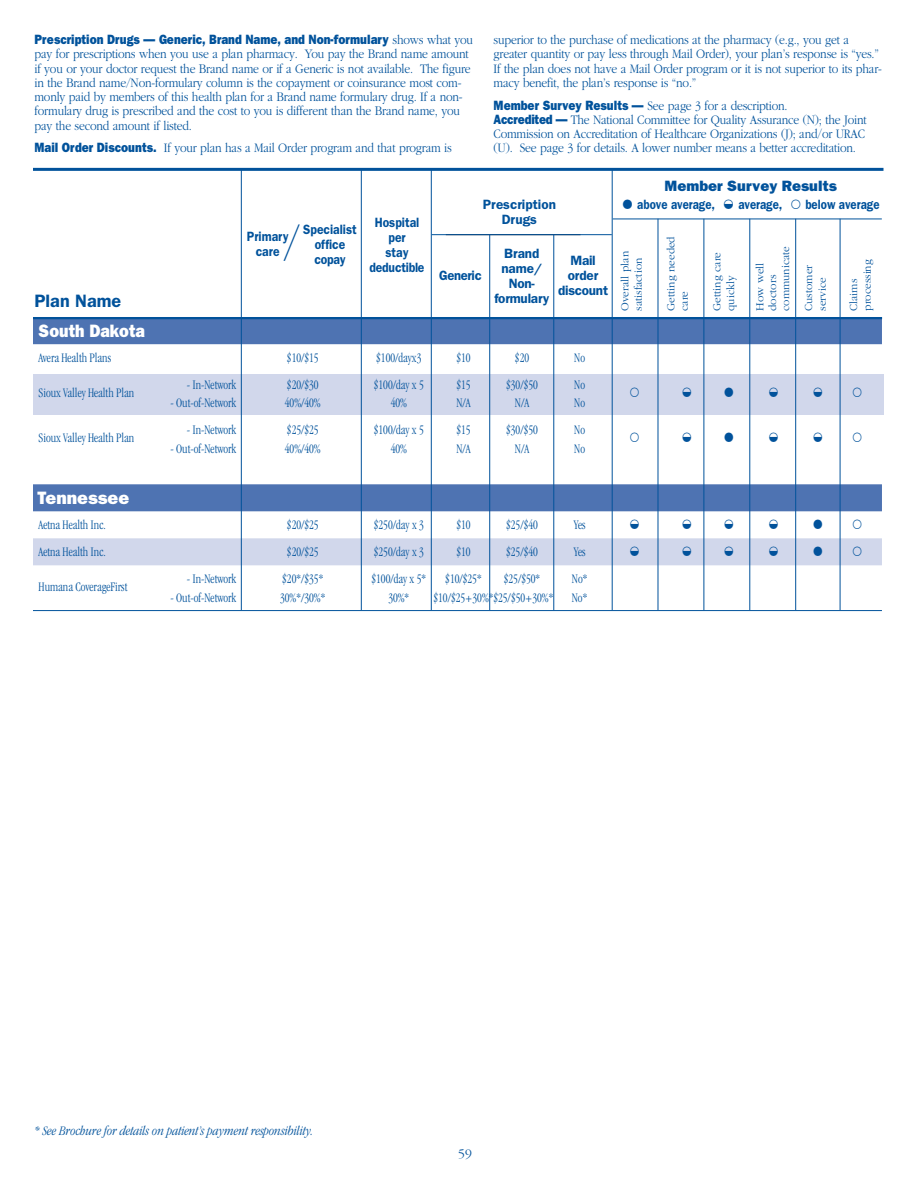
<style>
.page{position:relative;width:918px;height:1188px;background:#fff}
.page>*{position:absolute;margin:0;border:0;box-sizing:border-box;transform-origin:0 0}
.t1{font:300 48px "Garamond";color:#01529b;scale:.84 1}
.t2{font:800 18px "Franklin Gothic";color:#fff;scale:.9 1}
.t3{font:800 18px "Franklin Gothic";color:#fff}
.t4{font:600 18px "Franklin Gothic";color:#01529b}
.t5{font:800 15px "Franklin Gothic";color:#01529b}
.t6{font:300 13.5px/14.2px "Garamond";letter-spacing:-.015em;color:#01529b;scale:.87 1}
.t7{font:300 condensed 13.5px "Garamond";color:#01529b;scale:.9 1}
.t8{font:800 13.5px "Franklin Gothic";color:#01529b;scale:.87 1}
.t9{font:600 13.5px/15px "Franklin Gothic";color:#01529b;text-align:center;scale:.9 1}
.t10{font:italic 300 condensed 13.5px "Garamond";color:#01529b}
.t11{font:600 13.5px/15px "Franklin Gothic";color:#01529b;text-align:center}
.t12{font:600 13.5px "Franklin Gothic";color:#01529b;scale:.85 1}
.t13{font:13.5px "Quirks ICG";color:#01529b;scale:.9 1}
.t14{font:600 13.5px/15px "Franklin Gothic";letter-spacing:-.02em;color:#01529b;text-align:center}
.t15{font:600 13.5px "Franklin Gothic";letter-spacing:-.025em;color:#01529b;scale:.96 1}
.t16{font:300 13.5px "Garamond";letter-spacing:-.015em;color:#01529b}
.t17{font:300 11.25px/13.5px "Garamond";color:#01529b}
.s1{font-family:"Garamond";font-weight:300}
.s2{font-family:"Franklin Gothic";font-weight:800}
.s3{font-family:"Quirks ICG";font-weight:400}
</style>
<div class="page">
<div style="left:4px;top:374px;width:880px;height:41px;background:#d1d7eb"></div>
<div style="left:4px;top:317px;width:878px;height:27px;background:#4e73b2"></div>
<div style="left:4px;top:484px;width:878px;height:27px;background:#4e73b2"></div>
<div style="left:4px;top:538px;width:878px;height:27px;background:#d1d7eb"></div>
<hr style="left:4px;top:610px;width:878px;height:1px;background:#01529b">
<hr style="left:840px;top:219px;width:1px;height:391px;background:#01529b">
<hr style="left:612px;top:169px;width:1px;height:441px;background:#01529b">
<hr style="left:658px;top:219px;width:1px;height:391px;background:#01529b">
<hr style="left:704px;top:219px;width:1px;height:391px;background:#01529b">
<hr style="left:749px;top:219px;width:1px;height:391px;background:#01529b">
<hr style="left:795px;top:219px;width:1px;height:391px;background:#01529b">
<hr style="left:241px;top:169px;width:1px;height:441px;background:#01529b">
<hr style="left:553px;top:235px;width:1px;height:375px;background:#01529b">
<hr style="left:489px;top:235px;width:1px;height:375px;background:#01529b">
<hr style="left:361px;top:169px;width:1px;height:441px;background:#01529b">
<hr style="left:431px;top:169px;width:1px;height:441px;background:#01529b">
<hr style="left:432px;top:234px;width:180px;height:1px;background:#01529b">
<hr style="left:613px;top:219px;width:269px;height:1px;background:#01529b">
<hr style="left:31px;top:317px;width:851px;height:2px;background:#01529b">
<hr style="left:29px;top:168px;width:855px;height:3px;background:#01529b">
<div style="left:4px;top:161px;width:29px;height:904px;background:#fff"></div>
<p class="t8" style="left:35px;top:35px;width:506px">Prescription Drugs — Generic, Brand Name, and Non-formulary <span class="s1">shows what you</span></p>
<p class="t6" style="left:35px;top:48px;width:503px">pay for prescriptions when you use a plan pharmacy. You pay the Brand name amount if you or your doctor request the Brand name or if a Generic is not available. The figure in the Brand name/Non-formulary column is the copayment or coinsurance most com&shy;monly paid by members of this health plan for a Brand name formulary drug. If a non&shy;formulary drug is prescribed and the cost to you is different than the Brand name, you pay the second amount if listed.</p>
<p class="t6" style="left:35px;top:142px;width:481px"><span class="s2">Mail Order Discounts.</span> If your plan has a Mail Order program and that program is</p>
<p class="t6" style="left:494px;top:34px;width:448px">superior to the purchase of medications at the pharmacy (e.g., you get a greater quantity or pay less through Mail Order), your plan’s response is “yes.” If the plan does not have a Mail Order program or it is not superior to its phar&shy;macy benefit, the plan’s response is “no.”</p>
<p class="t6" style="left:494px;top:99px;width:430px"><span class="s2">Member Survey Results —</span> See page 3 for a description.<br><span class="s2">Accredited —</span> The National Committee for Quality Assurance (N); the Joint Commission on Accreditation of Healthcare Organizations (J); and/or URAC (U). See page 3 for details. A lower number means a better accreditation.</p>
<h2 class="t4" style="left:34px;top:295px;width:88px">Plan Name</h2>
<h1 class="t1" style="left:284px;top:224px;width:21px">/</h1>
<p class="t9" style="left:247px;top:230px;width:48px">Primary care</p>
<p class="t9" style="left:303px;top:223px;width:61px">Specialist office</p>
<p class="t9" style="left:314px;top:253px;width:36px">copay</p>
<p class="t9" style="left:370px;top:216px;width:62px">Hospital per<br>stay deductible</p>
<p class="t11" style="left:483px;top:198px;width:75px">Prescription<br>Drugs</p>
<p class="t5" style="left:665px;top:181px;width:174px">Member Survey Results</p>
<p class="t12" style="left:622px;top:200px;width:305px"><span class="s3">h</span> above average, <span class="s3">*</span> average, <span class="s3">f</span> below average</p>
<p class="t15" style="left:439px;top:271px;width:46px">Generic</p>
<p class="t11" style="left:495px;top:247px;width:56px">Brand name/<br>Non&shy;formulary</p>
<p class="t14" style="left:558px;top:254px;width:52px">Mail order discount</p>
<p class="t17" style="left:619px;top:311px;width:61px;rotate:-90deg">Overall plan satisfaction</p>
<p class="t17" style="left:665px;top:311px;width:76px;rotate:-90deg">Getting needed care</p>
<p class="t17" style="left:711px;top:311px;width:60px;rotate:-90deg">Getting care quickly</p>
<p class="t17" style="left:754px;top:311px;width:66px;line-height:12.8px;rotate:-90deg">How well doctors communicate</p>
<p class="t17" style="left:803px;top:311px;width:47px;rotate:-90deg">Customer service</p>
<p class="t17" style="left:848px;top:311px;width:53px;rotate:-90deg">Claims processing</p>
<h2 class="t2" style="left:39px;top:324px;width:120px">South Dakota</h2>
<p class="t7" style="left:39px;top:352px;width:82px">Avera Health Plans</p>
<p class="t7" style="left:287px;top:352px;width:37px">$10/$15</p>
<p class="t7" style="left:376px;top:352px;width:52px">$100/dayx3</p>
<p class="t7" style="left:456px;top:352px;width:17px">$10</p>
<p class="t7" style="left:515px;top:352px;width:17px">$20</p>
<p class="t7" style="left:574px;top:352px;width:14px">No</p>
<p class="t7" style="left:39px;top:387px;width:108px">Sioux Valley Health Plan</p>
<p class="t7" style="left:187px;top:379px;width:57px">- In-Network</p>
<p class="t7" style="left:287px;top:379px;width:37px">$20/$30</p>
<p class="t7" style="left:374px;top:379px;width:57px">$100/day x 5</p>
<p class="t7" style="left:456px;top:379px;width:17px">$15</p>
<p class="t7" style="left:506px;top:379px;width:37px">$30/$50</p>
<p class="t7" style="left:574px;top:379px;width:14px">No</p>
<p class="t7" style="left:171px;top:398px;width:75px">- Out-of-Network</p>
<p class="t7" style="left:285px;top:398px;width:41px">40%/40%</p>
<p class="t7" style="left:391px;top:398px;width:20px">40%</p>
<p class="t7" style="left:456px;top:398px;width:17px">N/A</p>
<p class="t7" style="left:515px;top:398px;width:17px">N/A</p>
<p class="t7" style="left:574px;top:398px;width:14px">No</p>
<p class="t7" style="left:39px;top:432px;width:108px">Sioux Valley Health Plan</p>
<h2 class="t3" style="left:38px;top:491px;width:93px">Tennessee</h2>
<p class="t7" style="left:187px;top:425px;width:57px">- In-Network</p>
<p class="t7" style="left:287px;top:425px;width:37px">$25/$25</p>
<p class="t7" style="left:374px;top:425px;width:57px">$100/day x 5</p>
<p class="t7" style="left:456px;top:425px;width:17px">$15</p>
<p class="t7" style="left:506px;top:425px;width:37px">$30/$50</p>
<p class="t7" style="left:574px;top:425px;width:14px">No</p>
<p class="t7" style="left:171px;top:443px;width:75px">- Out-of-Network</p>
<p class="t7" style="left:285px;top:443px;width:41px">40%/40%</p>
<p class="t7" style="left:391px;top:443px;width:20px">40%</p>
<p class="t7" style="left:456px;top:443px;width:17px">N/A</p>
<p class="t7" style="left:515px;top:443px;width:17px">N/A</p>
<p class="t7" style="left:574px;top:443px;width:14px">No</p>
<p class="t13" style="left:629px;top:387px;width:14px">f</p>
<p class="t13" style="left:682px;top:387px;width:60px">* h</p>
<p class="t13" style="left:768px;top:387px;width:14px">*</p>
<p class="t13" style="left:813px;top:387px;width:57px">* f</p>
<p class="t13" style="left:629px;top:433px;width:14px">f</p>
<p class="t13" style="left:682px;top:433px;width:60px">* h</p>
<p class="t13" style="left:768px;top:433px;width:14px">*</p>
<p class="t13" style="left:813px;top:433px;width:57px">* f</p>
<p class="t7" style="left:39px;top:520px;width:76px">Aetna Health Inc.</p>
<p class="t7" style="left:287px;top:520px;width:37px">$20/$25</p>
<p class="t7" style="left:374px;top:520px;width:57px">$250/day x 3</p>
<p class="t7" style="left:456px;top:520px;width:17px">$10</p>
<p class="t7" style="left:506px;top:520px;width:37px">$25/$40</p>
<p class="t7" style="left:574px;top:520px;width:14px">Yes</p>
<p class="t13" style="left:629px;top:520px;width:14px">*</p>
<p class="t13" style="left:682px;top:520px;width:60px">* *</p>
<p class="t13" style="left:768px;top:520px;width:14px">*</p>
<p class="t13" style="left:813px;top:520px;width:14px">h</p>
<p class="t13" style="left:852px;top:520px;width:14px">f</p>
<p class="t7" style="left:39px;top:547px;width:76px">Aetna Health Inc.</p>
<p class="t7" style="left:287px;top:547px;width:37px">$20/$25</p>
<p class="t7" style="left:374px;top:547px;width:57px">$250/day x 3</p>
<p class="t7" style="left:456px;top:547px;width:17px">$10</p>
<p class="t7" style="left:506px;top:547px;width:37px">$25/$40</p>
<p class="t7" style="left:574px;top:547px;width:14px">Yes</p>
<p class="t13" style="left:629px;top:547px;width:14px">*</p>
<p class="t13" style="left:682px;top:547px;width:60px">* *</p>
<p class="t13" style="left:768px;top:547px;width:14px">*</p>
<p class="t13" style="left:813px;top:547px;width:14px">h</p>
<p class="t13" style="left:852px;top:547px;width:14px">f</p>
<p class="t7" style="left:39px;top:581px;width:100px">Humana CoverageFirst</p>
<p class="t7" style="left:187px;top:574px;width:57px">- In-Network</p>
<p class="t7" style="left:282px;top:574px;width:47px">$20*/$35*</p>
<p class="t7" style="left:372px;top:574px;width:62px">$100/day x 5*</p>
<p class="t7" style="left:445px;top:574px;width:42px">$10/$25*</p>
<p class="t7" style="left:504px;top:574px;width:42px">$25/$50*</p>
<p class="t7" style="left:572px;top:574px;width:19px">No*</p>
<p class="t7" style="left:171px;top:592px;width:75px">- Out-of-Network</p>
<p class="t7" style="left:280px;top:592px;width:52px">30%*/30%*</p>
<p class="t7" style="left:388px;top:592px;width:25px">30%*</p>
<p class="t7" style="left:434px;top:592px;width:135px">$10/$25+30%*$25/$50+30%*</p>
<p class="t7" style="left:572px;top:592px;width:19px">No*</p>
<p class="t10" style="left:34px;top:1126px;width:281px">* See Brochure for details on patient’s payment responsibility.</p>
<p class="t16" style="left:458px;top:1148px;width:15px">59</p>
</div>
